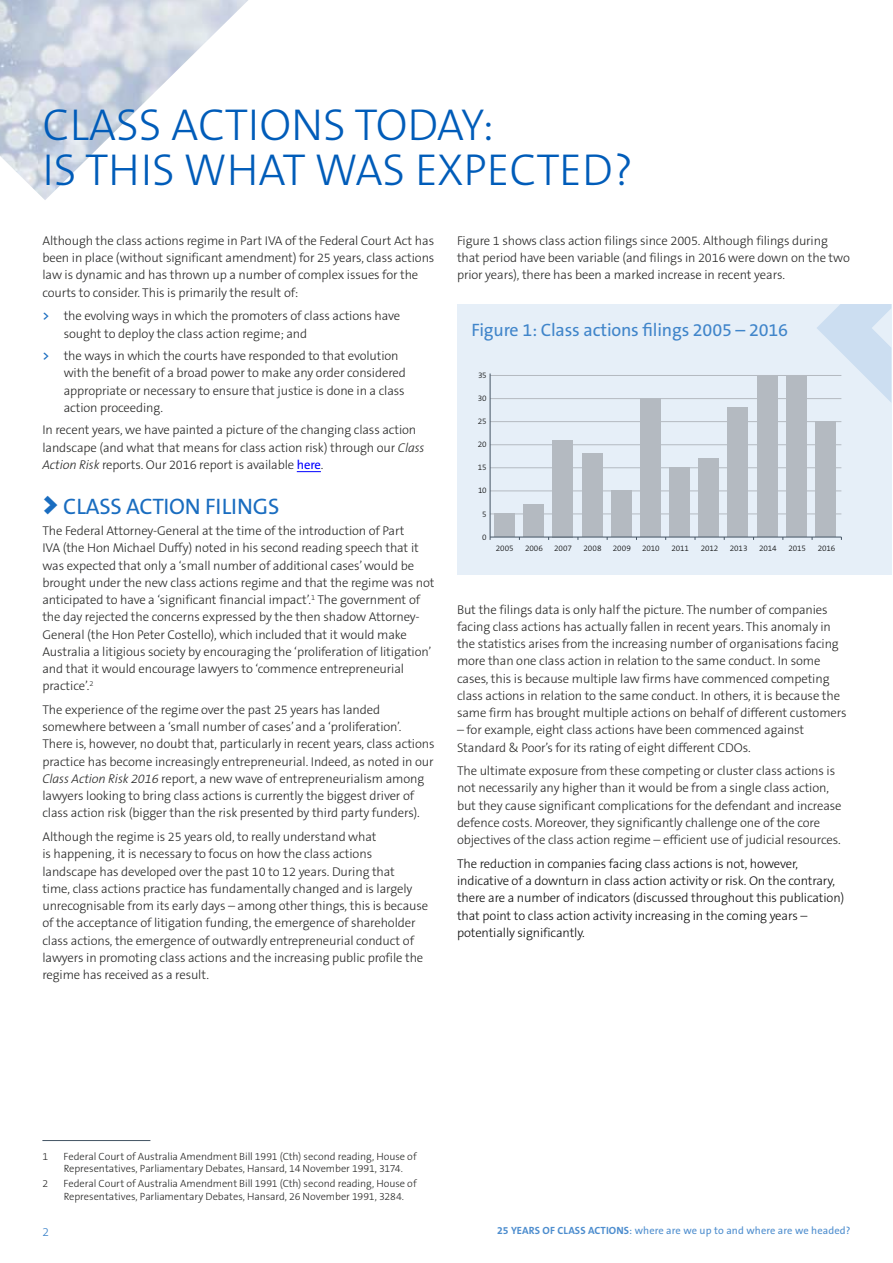
<style>
.page{position:relative;width:893px;height:1263px;background:#fff}
.page>*{position:absolute;margin:0;border:0;box-sizing:border-box;transform-origin:0 0}
.Heading_1{font:300 45px/45px "The Sans B3";color:#005cb9}
.Heading_2{font:22.5px "The Sans B5 Plain";letter-spacing:-.01em;color:#1a6dc0}
.Heading_3_blue{font:18px "The Sans B5 Plain";letter-spacing:-.01em;color:#4085ca}
.Body_text{font:300 12.75px/17.2px "The Sans B3";letter-spacing:-.01em;color:#282827}
.Body_text-2{font:300 12.75px/17.2px "The Sans B3";letter-spacing:-.01em;color:#0d0d0d}
.t1{font:300 12px "The Sans B3";color:#337dc7}
.Footnote{font:300 10.5px/12.8px "The Sans B3";letter-spacing:-.005em;color:#282827}
.t2{font:10.5px "The Sans B5 Plain";letter-spacing:.01em;color:#4d8dce}
.t3{font:300 8.25px "The Sans B3";letter-spacing:-.02em;color:#000}
.s1{font-family:"The Sans B6";font-weight:600;color:#1a6dc0}
.s2{font-style:italic}
.s3{font-family:"The Sans B5 Plain";font-weight:400;color:#00f}
.s4{font-family:"The Sans B9";font-weight:900;font-size:30px}
.s5{font-family:"The Sans B7";font-weight:700}
</style>
<div class="page">
<img style="left:0;top:0;width:248px;height:200px">
<svg style="left:297px;top:471px;width:24px;height:1px"></svg>
<hr style="left:42px;top:1140px;width:108px;height:1px;background:#435363">
<div style="left:457px;top:304px;width:434px;height:270px;background:#e6eff8"></div>
<svg style="left:817px;top:304px;width:74px;height:98px"></svg>
<hr style="left:490px;top:375px;width:351px;height:1px;background:#b4bac1">
<hr style="left:490px;top:398px;width:351px;height:1px;background:#b4bac1">
<hr style="left:490px;top:421px;width:351px;height:1px;background:#b4bac1">
<hr style="left:490px;top:444px;width:351px;height:1px;background:#b4bac1">
<hr style="left:490px;top:467px;width:351px;height:1px;background:#b4bac1">
<hr style="left:490px;top:491px;width:351px;height:1px;background:#b4bac1">
<hr style="left:490px;top:514px;width:351px;height:1px;background:#b4bac1">
<div style="left:494px;top:514px;width:21px;height:23px;background:#b4bac1"></div>
<div style="left:523px;top:505px;width:21px;height:32px;background:#b4bac1"></div>
<div style="left:552px;top:440px;width:21px;height:97px;background:#b4bac1"></div>
<div style="left:582px;top:454px;width:21px;height:83px;background:#b4bac1"></div>
<div style="left:611px;top:491px;width:21px;height:46px;background:#b4bac1"></div>
<div style="left:640px;top:398px;width:21px;height:139px;background:#b4bac1"></div>
<div style="left:669px;top:468px;width:21px;height:69px;background:#b4bac1"></div>
<div style="left:698px;top:458px;width:21px;height:79px;background:#b4bac1"></div>
<div style="left:727px;top:408px;width:21px;height:129px;background:#b4bac1"></div>
<div style="left:756px;top:375px;width:21px;height:162px;background:#b4bac1"></div>
<div style="left:786px;top:375px;width:21px;height:162px;background:#b4bac1"></div>
<div style="left:815px;top:421px;width:21px;height:116px;background:#b4bac1"></div>
<hr style="left:490px;top:373px;width:1px;height:164px;background:#435363">
<hr style="left:490px;top:537px;width:351px;height:1px;background:#435363">
<p class="Heading_1" style="left:42px;top:104px;width:592px">CLASS ACTIONS TODAY:<br>IS THIS WHAT WAS EXPECTED?</p>
<p class="Body_text" style="left:42px;top:232px;width:393px">Although the class actions regime in Part IVA of the Federal Court Act has been in place (without significant amendment) for 25 years, class actions law is dynamic and has thrown up a number of complex issues for the courts to consider. This is primarily the result of:</p>
<p class="Body_text" style="left:64px;top:308px;width:338px;text-indent:-21px"><span class="s1">&gt;</span> the evolving ways in which the promoters of class actions have sought to deploy the class action regime; and</p>
<p class="Body_text" style="left:64px;top:347px;width:344px;text-indent:-21px"><span class="s1">&gt;</span> the ways in which the courts have responded to that evolution with the benefit of a broad power to make any order considered appropriate or necessary to ensure that justice is done in a class action proceeding.</p>
<p class="Body_text" style="left:42px;top:422px;width:384px">In recent years, we have painted a picture of the changing class action landscape (and what that means for class action risk) through our <span class="s2">Class<br>Action Risk</span> reports. Our 2016 report is available <span class="s3">here</span>.</p>
<p class="Heading_2" style="left:42px;top:494px;width:238px"><span class="s4">&gt;</span> CLASS ACTION FILINGS</p>
<p class="Body_text" style="left:42px;top:522px;width:394px">The Federal Attorney-General at the time of the introduction of Part<br>IVA (the Hon Michael Duffy) noted in his second reading speech that it was expected that only a ‘small number of additional cases’ would be brought under the new class actions regime and that the regime was not anticipated to have a ‘significant financial impact’.<sup>1</sup> The government of the day rejected the concerns expressed by the then shadow Attorney-General (the Hon Peter Costello), which included that it would make Australia a litigious society by encouraging the ‘proliferation of litigation’ and that it would encourage lawyers to ‘commence entrepreneurial practice’.<sup>2</sup></p>
<p class="Body_text" style="left:42px;top:701px;width:394px">The experience of the regime over the past 25 years has landed somewhere between a ‘small number of cases’ and a ‘proliferation’.<br>There is, however, no doubt that, particularly in recent years, class actions practice has become increasingly entrepreneurial. Indeed, as noted in our <span class="s2">Class Action Risk 2016</span> report, a new wave of entrepreneurialism among lawyers looking to bring class actions is currently the biggest driver of class action risk (bigger than the risk presented by third party funders).</p>
<p class="Body_text" style="left:42px;top:828px;width:387px">Although the regime is 25 years old, to really understand what<br>is happening, it is necessary to focus on how the class actions landscape has developed over the past 10 to 12 years. During that<br>time, class actions practice has fundamentally changed and is largely unrecognisable from its early days – among other things, this is because of the acceptance of litigation funding, the emergence of shareholder class actions, the emergence of outwardly entrepreneurial conduct of lawyers in promoting class actions and the increasing public profile the regime has received as a result.</p>
<p class="Body_text" style="left:457px;top:232px;width:394px">Figure 1 shows class action filings since 2005. Although filings during that period have been variable (and filings in 2016 were down on the two prior years), there has been a marked increase in recent years.</p>
<p class="Heading_3_blue" style="left:471px;top:320px;width:318px">Figure 1: Class actions filings 2005 – 2016</p>
<p class="t3" style="left:478px;top:371px;width:10px">35</p>
<p class="t3" style="left:478px;top:394px;width:10px">30</p>
<p class="t3" style="left:478px;top:417px;width:10px">25</p>
<p class="t3" style="left:478px;top:440px;width:10px">20</p>
<p class="t3" style="left:478px;top:463px;width:10px">15</p>
<p class="t3" style="left:478px;top:486px;width:10px">10</p>
<p class="t3" style="left:482px;top:509px;width:6px">5</p>
<p class="t3" style="left:482px;top:532px;width:6px">0</p>
<p class="t3" style="left:496px;top:544px;width:19px">2005</p>
<p class="t3" style="left:525px;top:544px;width:20px">2006</p>
<p class="t3" style="left:554px;top:544px;width:19px">2007</p>
<p class="t3" style="left:584px;top:544px;width:19px">2008</p>
<p class="t3" style="left:613px;top:544px;width:19px">2009</p>
<p class="t3" style="left:642px;top:544px;width:19px">2010</p>
<p class="t3" style="left:671px;top:544px;width:19px">2011</p>
<p class="t3" style="left:701px;top:544px;width:19px">2012</p>
<p class="t3" style="left:730px;top:544px;width:19px">2013</p>
<p class="t3" style="left:759px;top:544px;width:19px">2014</p>
<p class="t3" style="left:788px;top:544px;width:19px">2015</p>
<p class="t3" style="left:818px;top:544px;width:19px">2016</p>
<p class="Body_text" style="left:457px;top:601px;width:391px">But the filings data is only half the picture. The number of companies facing class actions has actually fallen in recent years. This anomaly in the statistics arises from the increasing number of organisations facing more than one class action in relation to the same conduct. In some cases, this is because multiple law firms have commenced competing class actions in relation to the same conduct. In others, it is because the same firm has brought multiple actions on behalf of different customers</p>
<p class="Body_text" style="left:457px;top:722px;width:349px">– for example, eight class actions have been commenced against<br>Standard &amp; Poor’s for its rating of eight different CDOs.</p>
<p class="Body_text" style="left:457px;top:763px;width:386px">The ultimate exposure from these competing or cluster class actions is not necessarily any higher than it would be from a single class action, but they cause significant complications for the defendant and increase defence costs. Moreover, they significantly challenge one of the core objectives of the class action regime – efficient use of judicial resources.</p>
<p class="Body_text-2" style="left:457px;top:855px;width:389px">The reduction in companies facing class actions is not, however, indicative of a downturn in class action activity or risk. On the contrary, there are a number of indicators (discussed throughout this publication) that point to class action activity increasing in the coming years – potentially significantly.</p>
<p class="Footnote" style="left:42px;top:1150px;width:7px">1</p>
<p class="Footnote" style="left:63px;top:1150px;width:355px">Federal Court of Australia Amendment Bill 1991 (Cth) second reading, House of<br>Representatives, Parliamentary Debates, Hansard, 14 November 1991, 3174.</p>
<p class="Footnote" style="left:42px;top:1178px;width:7px">2</p>
<p class="Footnote" style="left:63px;top:1178px;width:355px">Federal Court of Australia Amendment Bill 1991 (Cth) second reading, House of<br>Representatives, Parliamentary Debates, Hansard, 26 November 1991, 3284.</p>
<p class="t1" style="left:43px;top:1225px;width:8px">2</p>
<p class="t2" style="left:497px;top:1225px;width:355px"><span class="s5">25 YEARS OF CLASS ACTIONS</span>: where are we up to and where are we headed?</p>
</div>
